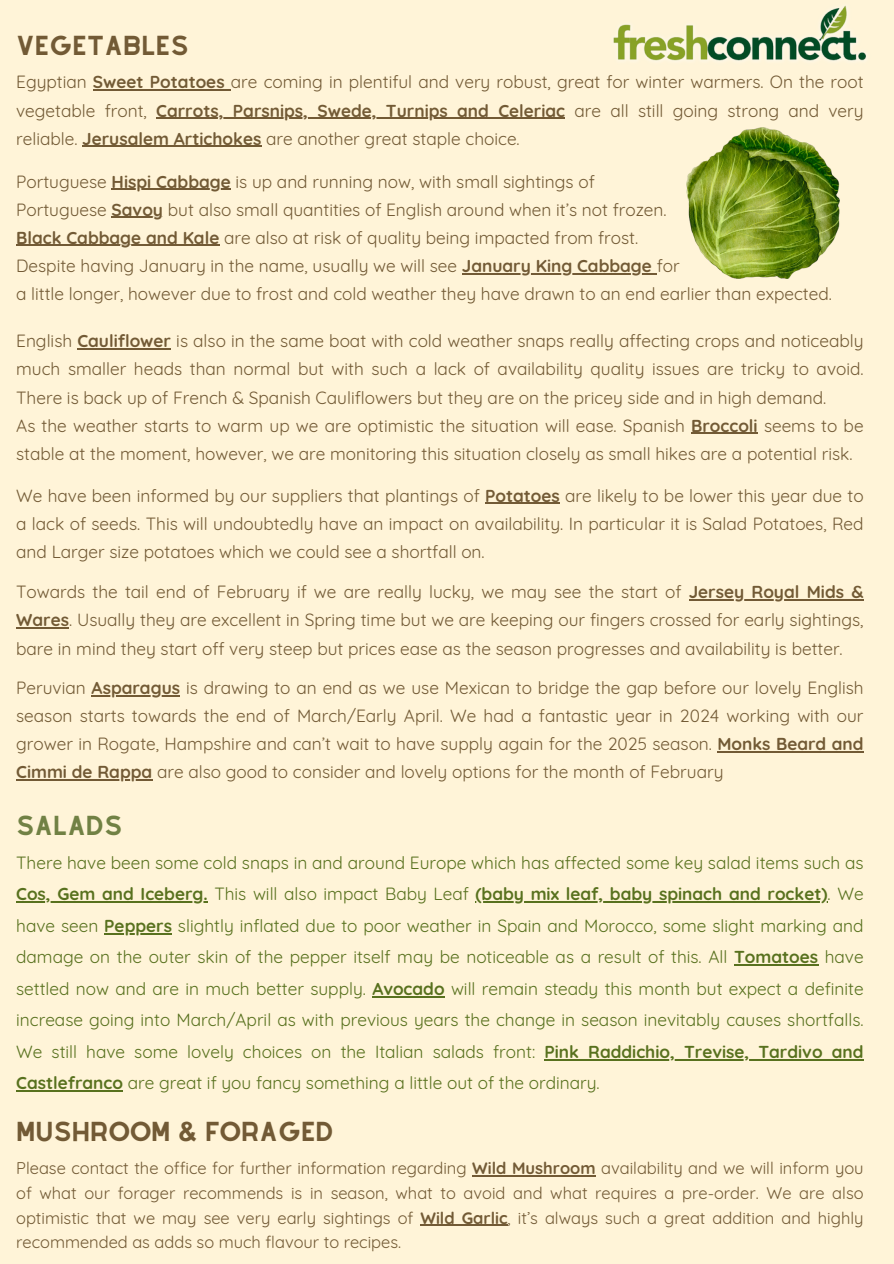
<style>
.page{position:relative;width:894px;height:1264px;background:#fff}
.page>*{position:absolute;margin:0;border:0;box-sizing:border-box;transform-origin:0 0}
.t1{font:24px "Alyssum Sans";color:#725a35}
.t2{font:24px "Alyssum Sans";color:#718144}
.t3{font:17.25px/28.2px "Quicksand";color:#725a35}
.t4{font:17.25px/31.5px "Quicksand";color:#58711e;text-align:justify}
.t5{font:700 17.25px "Quicksand";color:#58711e}
.t6{font:16.5px/24.8px "Quicksand";color:#725a35;text-align:justify}
.s1{font-weight:700}
.s2{font-weight:400}
</style>
<div class="page">
<div style="left:0;top:0;width:893px;height:1263px;background:#fff4d8"></div>
<img style="left:613px;top:5px;width:253px;height:56px">
<img style="left:686px;top:128px;width:153px;height:150px">
<hr style="left:16px;top:901px;width:192px;height:1px;background:#58711e">
<hr style="left:475px;top:901px;width:352px;height:1px;background:#58711e">
<hr style="left:104px;top:933px;width:68px;height:1px;background:#58711e">
<hr style="left:733px;top:964px;width:84px;height:1px;background:#58711e">
<hr style="left:372px;top:996px;width:72px;height:1px;background:#58711e">
<hr style="left:544px;top:1059px;width:319px;height:1px;background:#58711e">
<hr style="left:16px;top:1090px;width:107px;height:1px;background:#58711e">
<hr style="left:472px;top:1175px;width:123px;height:1px;background:#725a35">
<hr style="left:420px;top:1224px;width:87px;height:1px;background:#725a35">
<hr style="left:93px;top:90px;width:138px;height:1px;background:#725a35">
<hr style="left:156px;top:118px;width:409px;height:1px;background:#725a35">
<hr style="left:82px;top:146px;width:179px;height:1px;background:#725a35">
<hr style="left:112px;top:189px;width:119px;height:1px;background:#725a35">
<hr style="left:112px;top:217px;width:51px;height:1px;background:#725a35">
<hr style="left:16px;top:245px;width:203px;height:1px;background:#725a35">
<hr style="left:461px;top:273px;width:195px;height:1px;background:#725a35">
<hr style="left:77px;top:348px;width:94px;height:1px;background:#725a35">
<hr style="left:691px;top:433px;width:66px;height:1px;background:#725a35">
<hr style="left:485px;top:502px;width:74px;height:2px;background:#725a35">
<hr style="left:688px;top:599px;width:175px;height:1px;background:#725a35">
<hr style="left:16px;top:627px;width:53px;height:1px;background:#725a35">
<hr style="left:92px;top:695px;width:88px;height:1px;background:#725a35">
<hr style="left:717px;top:751px;width:146px;height:1px;background:#725a35">
<hr style="left:16px;top:779px;width:136px;height:1px;background:#725a35">
<p class="t1" style="left:16px;top:31px;width:174px">VEGETABLES</p>
<p class="t3" style="left:16px;top:68px;width:848px">Egyptian <span class="s1">Sweet Potatoes</span> are coming in plentiful and very robust, great for winter warmers. On the root vegetable front,</p>
<p class="t3" style="left:16px;top:96px;width:848px;text-indent:140px"><span class="s1">Carrots, Parsnips, Swede, Turnips and Celeriac</span> are all still going strong and very reliable. <span class="s1">Jerusalem Artichokes</span> are another great staple choice.</p>
<p class="t3" style="left:16px;top:167px;width:580px">Portuguese <span class="s1">Hispi Cabbage</span> is up and running now, with small sightings of</p>
<p class="t3" style="left:16px;top:195px;width:651px">Portuguese <span class="s1">Savoy</span> but also small quantities of English around when it’s not frozen.</p>
<p class="t3" style="left:16px;top:223px;width:623px"><span class="s1">Black Cabbage and Kale</span> are also at risk of quality being impacted from frost.</p>
<h2 class="t3" style="left:16px;top:251px;width:665px">Despite having January in the name, usually we will see <span class="s1">January King Cabbage</span> for</h2>
<p class="t3" style="left:16px;top:279px;width:817px">a little longer, however due to frost and cold weather they have drawn to an end earlier than expected.</p>
<h2 class="t3" style="left:16px;top:327px;width:848px">English <span class="s1">Cauliflower</span> is also in the same boat with cold weather snaps really affecting crops and noticeably</h2>
<p class="t3" style="left:16px;top:355px;width:848px">much smaller heads than normal but with such a lack of availability quality issues are tricky to avoid.<br>There is back up of French &amp; Spanish Cauliflowers but they are on the pricey side and in high demand.<br>As the weather starts to warm up we are optimistic the situation will ease. Spanish <span class="s1">Broccoli</span> seems to be</p>
<p class="t3" style="left:16px;top:439px;width:837px">stable at the moment, however, we are monitoring this situation closely as small hikes are a potential risk.</p>
<p class="t3" style="left:16px;top:481px;width:848px">We have been informed by our suppliers that plantings of <span class="s1">Potatoes</span> are likely to be lower this year due to</p>
<p class="t3" style="left:16px;top:509px;width:848px">a lack of seeds. This will undoubtedly have an impact on availability. In particular it is Salad Potatoes, Red and Larger size potatoes which we could see a shortfall on.</p>
<p class="t3" style="left:16px;top:577px;width:848px;text-align:justify">Towards the tail end of February if we are really lucky, we may see the start of <span class="s1">Jersey Royal Mids &amp; Wares</span>. Usually they are excellent in Spring time but we are keeping our fingers crossed for early sightings, bare in mind they start off very steep but prices ease as the season progresses and availability is better.</p>
<p class="t3" style="left:16px;top:673px;width:848px;text-align:justify">Peruvian <span class="s1">Asparagus</span> is drawing to an end as we use Mexican to bridge the gap before our lovely English season starts towards the end of March/Early April. We had a fantastic year in 2024 working with our grower in Rogate, Hampshire and can’t wait to have supply again for the 2025 season. <span class="s1">Monks Beard and Cimmi de Rappa</span> are also good to consider and lovely options for the month of February</p>
<p class="t2" style="left:16px;top:811px;width:108px">SALADS</p>
<p class="t4" style="left:16px;top:846px;width:848px">There have been some cold snaps in and around Europe which has affected some key salad items such as</p>
<p class="t5" style="left:16px;top:883px;width:848px">Cos, Gem and Iceberg. <span class="s2">This will also impact Baby Leaf</span> (baby mix leaf, baby spinach and rocket)<span class="s2">. We</span></p>
<p class="t4" style="left:16px;top:909px;width:848px">have seen <span class="s1">Peppers</span> slightly inflated due to poor weather in Spain and Morocco, some slight marking and</p>
<p class="t4" style="left:16px;top:941px;width:848px">damage on the outer skin of the pepper itself may be noticeable as a result of this. All <span class="s1">Tomatoes</span> have settled now and are in much better supply. <span class="s1">Avocado</span> will remain steady this month but expect a definite increase going into March/April as with previous years the change in season inevitably causes shortfalls.<br>We still have some lovely choices on the Italian salads front:</p>
<p class="t4" style="left:16px;top:1035px;width:848px;text-indent:528px"><span class="s1">Pink Raddichio, Trevise, Tardivo and<br>Castlefranco</span> are great if you fancy something a little out of the ordinary.</p>
<h1 class="t1" style="left:16px;top:1116px;width:319px">MUSHROOM &amp; FORAGED</h1>
<p class="t6" style="left:16px;top:1155px;width:848px">Please contact the office for further information regarding <span class="s1">Wild Mushroom</span> availability and we will inform you of what our forager recommends is in season, what to avoid and what requires a pre-order. We are also optimistic that we may see very early sightings of <span class="s1">Wild Garlic</span>, it’s always such a great addition and highly recommended as adds so much flavour to recipes.</p>
</div>
